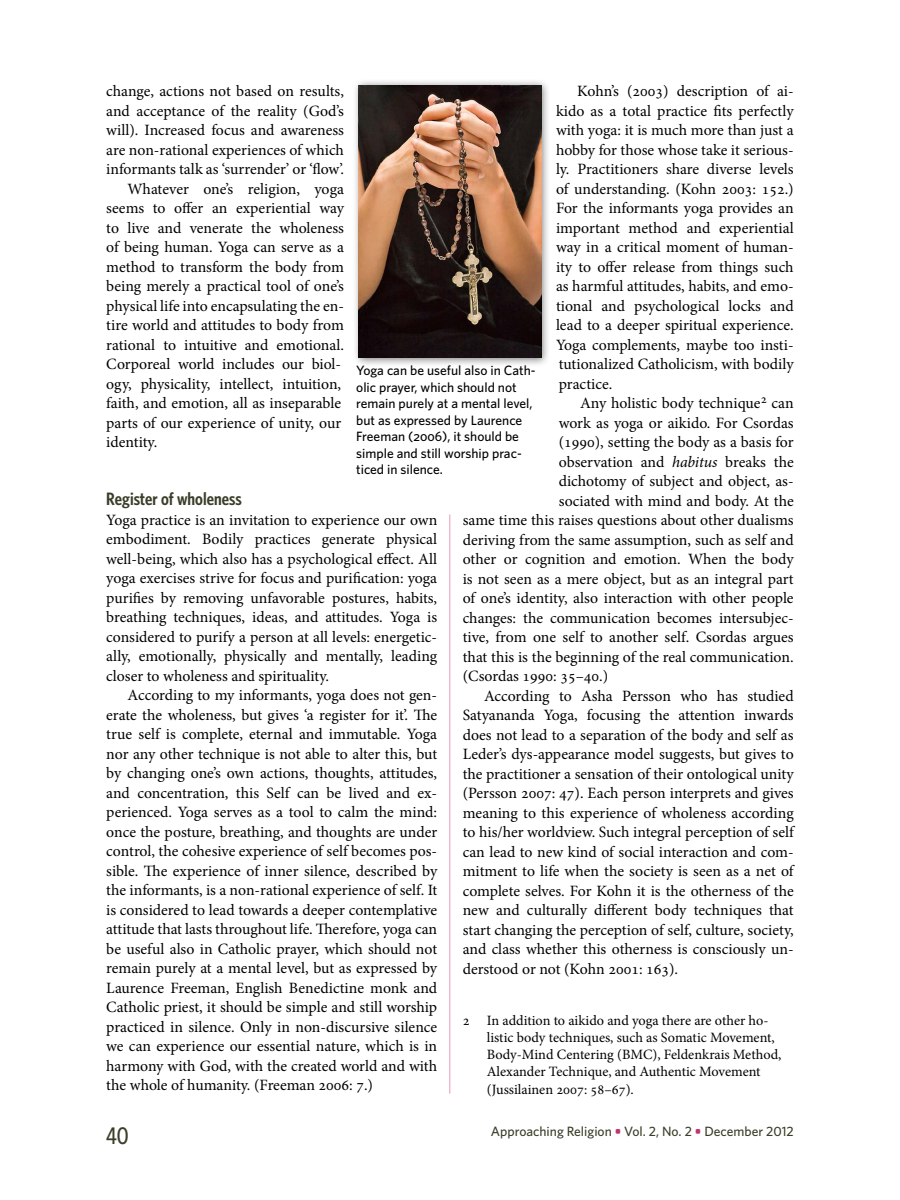
<style>
.page{position:relative;width:900px;height:1200px;background:#fff}
.page>*{position:absolute;margin:0;border:0;box-sizing:border-box;transform-origin:0 0}
.t1{font:500 24px "Whitney Condensed";color:#393e29}
.t2{font:600 18px "Whitney Condensed";color:#393e29}
.t3{font:15.75px/19.5px "Minion Pro";color:#000;text-align:justify}
.t4{font:14.25px/17.2px "Minion Pro";color:#000}
.t5{font:500 13.5px/16.5px "Whitney";color:#000}
.t6{font:500 13.5px "Whitney";color:#393e29}
.s1{font-style:italic}
.s2{font-family:"Whitney Medium SC";font-weight:400}
.s3{font-weight:700;color:#c23272}
</style>
<div class="page">
<hr style="left:450px;top:514px;width:1px;height:580px;background:#e69cba">
<div style="left:353px;top:78px;width:198px;height:289px;background:#000;opacity:.5"></div>
<img style="left:359px;top:85px;width:182px;height:273px">
<p class="t3" style="left:556px;top:82px;width:239px;text-indent:21px">Kohn’s (2003) description of ai&shy;kido as a total practice fits perfectly with yoga: it is much more than just a hobby for those whose take it serious&shy;ly. Practitioners share diverse levels of understanding. (Kohn 2003: 152.)<br>For the informants yoga provides an important method and experiential way in a critical moment of human&shy;ity to offer release from things such as harmful attitudes, habits, and emo&shy;tional and psychological locks and lead to a deeper spiritual experience.<br>Yoga complements, maybe too insti&shy;tutionalized Catholicism, with bodily practice.</p>
<p class="t3" style="left:580px;top:394px;width:215px">Any holistic body technique<sup>2</sup> can</p>
<p class="t3" style="left:559px;top:413px;width:236px">work as yoga or aikido. For Csordas</p>
<p class="t3" style="left:559px;top:433px;width:236px">(1990), setting the body as a basis for</p>
<p class="t3" style="left:559px;top:452px;width:236px">observation and <span class="s1">habitus</span> breaks the</p>
<p class="t3" style="left:559px;top:472px;width:236px">dichotomy of subject and object, as-</p>
<p class="t3" style="left:559px;top:491px;width:236px">sociated with mind and body. At the</p>
<p class="t3" style="left:463px;top:511px;width:332px">same time this raises questions about other dualisms</p>
<p class="t3" style="left:463px;top:530px;width:332px">deriving from the same assumption, such as self and</p>
<p class="t3" style="left:463px;top:550px;width:332px">other or cognition and emotion. When the body</p>
<p class="t3" style="left:463px;top:569px;width:332px">is not seen as a mere object, but as an integral part</p>
<p class="t3" style="left:463px;top:589px;width:332px">of one’s identity, also interaction with other people</p>
<p class="t3" style="left:463px;top:608px;width:332px">changes: the communication becomes intersubjec-</p>
<p class="t3" style="left:463px;top:628px;width:332px">tive, from one self to another self. Csordas argues</p>
<p class="t3" style="left:463px;top:647px;width:332px">that this is the beginning of the real communication.</p>
<p class="t3" style="left:463px;top:667px;width:147px">(Csordas 1990: 35–40.)</p>
<p class="t3" style="left:484px;top:686px;width:311px">According to Asha Persson who has studied</p>
<p class="t3" style="left:463px;top:706px;width:332px">Satyananda Yoga, focusing the attention inwards</p>
<p class="t3" style="left:463px;top:725px;width:332px">does not lead to a separation of the body and self as</p>
<p class="t3" style="left:463px;top:745px;width:332px">Leder’s dys-appearance model suggests, but gives to</p>
<p class="t3" style="left:463px;top:764px;width:332px">the practitioner a sensation of their ontological unity</p>
<p class="t3" style="left:463px;top:784px;width:332px">(Persson 2007: 47). Each person interprets and gives</p>
<p class="t3" style="left:463px;top:803px;width:332px">meaning to this experience of wholeness according</p>
<p class="t3" style="left:463px;top:823px;width:332px">to his/her worldview. Such integral perception of self</p>
<p class="t3" style="left:463px;top:842px;width:332px">can lead to new kind of social interaction and com-</p>
<p class="t3" style="left:463px;top:862px;width:332px">mitment to life when the society is seen as a net of</p>
<p class="t3" style="left:463px;top:881px;width:333px">complete selves. For Kohn it is the otherness of the</p>
<p class="t3" style="left:463px;top:901px;width:332px">new and culturally different body techniques that</p>
<p class="t3" style="left:463px;top:920px;width:332px">start changing the perception of self, culture, society,</p>
<p class="t3" style="left:463px;top:940px;width:332px">and class whether this otherness is consciously un-</p>
<p class="t3" style="left:463px;top:959px;width:217px">derstood or not (Kohn 2001: 163).</p>
<p class="t4" style="left:487px;top:1012px;width:296px;text-indent:-24px">2 In addition to aikido and yoga there are other ho&shy;listic body techniques, such as Somatic Movement, Body-Mind Centering (BMC), Feldenkrais Method, Alexander Technique, and Authentic Movement (Jussilainen 2007: 58–67).</p>
<p class="t3" style="left:106px;top:82px;width:239px">change, actions not based on results,</p>
<p class="t3" style="left:106px;top:101px;width:239px">and acceptance of the reality (God’s</p>
<p class="t3" style="left:106px;top:121px;width:239px">will). Increased focus and awareness</p>
<p class="t3" style="left:106px;top:140px;width:239px">are non-rational experiences of which</p>
<p class="t3" style="left:106px;top:160px;width:239px">informants talk as ‘surrender’ or ‘flow’.</p>
<p class="t3" style="left:128px;top:179px;width:218px">Whatever one’s religion, yoga</p>
<p class="t3" style="left:106px;top:199px;width:239px">seems to offer an experiential way</p>
<p class="t3" style="left:106px;top:218px;width:239px">to live and venerate the wholeness</p>
<p class="t3" style="left:106px;top:238px;width:239px">of being human. Yoga can serve as a</p>
<p class="t3" style="left:106px;top:257px;width:239px">method to transform the body from</p>
<p class="t3" style="left:106px;top:277px;width:239px">being merely a practical tool of one’s</p>
<p class="t3" style="left:106px;top:296px;width:239px">physical life into encapsulating the en-</p>
<p class="t3" style="left:106px;top:316px;width:239px">tire world and attitudes to body from</p>
<p class="t3" style="left:106px;top:335px;width:239px">rational to intuitive and emotional.</p>
<p class="t3" style="left:106px;top:355px;width:236px">Corporeal world includes our biol-</p>
<p class="t3" style="left:106px;top:374px;width:236px">ogy, physicality, intellect, intuition,</p>
<p class="t3" style="left:106px;top:394px;width:236px">faith, and emotion, all as inseparable</p>
<p class="t3" style="left:106px;top:413px;width:236px">parts of our experience of unity, our</p>
<p class="t3" style="left:106px;top:433px;width:52px">identity.</p>
<p class="t5" style="left:356px;top:362px;width:181px">Yoga can be useful also in Cath&shy;olic prayer, which should not remain purely at a mental level, but as expressed by Laurence<br>Freeman (<span class="s2">2006</span>), it should be simple and still worship prac&shy;ticed in silence.</p>
<p class="t2" style="left:106px;top:488px;width:137px">Register of wholeness</p>
<p class="t3" style="left:106px;top:510px;width:332px">Yoga practice is an invitation to experience our own embodiment. Bodily practices generate physical well-being, which also has a psychological effect. All yoga exercises strive for focus and purification: yoga purifies by removing unfavorable postures, habits, breathing techniques, ideas, and attitudes. Yoga is considered to purify a person at all levels: energetic&shy;ally, emotionally, physically and mentally, leading closer to wholeness and spirituality.</p>
<p class="t3" style="left:106px;top:686px;width:332px;text-indent:21px">According to my informants, yoga does not gen&shy;erate the wholeness, but gives ‘a register for it’. The true self is complete, eternal and immutable. Yoga nor any other technique is not able to alter this, but by changing one’s own actions, thoughts, attitudes, and concentration, this Self can be lived and ex&shy;perienced. Yoga serves as a tool to calm the mind: once the posture, breathing, and thoughts are under control, the cohesive experience of self becomes pos&shy;sible. The experience of inner silence, described by the informants, is a non-rational experience of self. It is considered to lead towards a deeper contemplative attitude that lasts throughout life. Therefore, yoga can be useful also in Catholic prayer, which should not remain purely at a mental level, but as expressed by Laurence Freeman, English Benedictine monk and Catholic priest, it should be simple and still worship practiced in silence. Only in non-discursive silence we can experience our essential nature, which is in harmony with God, with the created world and with the whole of humanity. (Freeman 2006: 7.)</p>
<h1 class="t1" style="left:106px;top:1121px;width:24px">40</h1>
<p class="t6" style="left:491px;top:1122px;width:304px">Approaching Religion <span class="s3">•</span> Vol. 2, No. 2 <span class="s3">•</span> December 2012</p>
</div>
